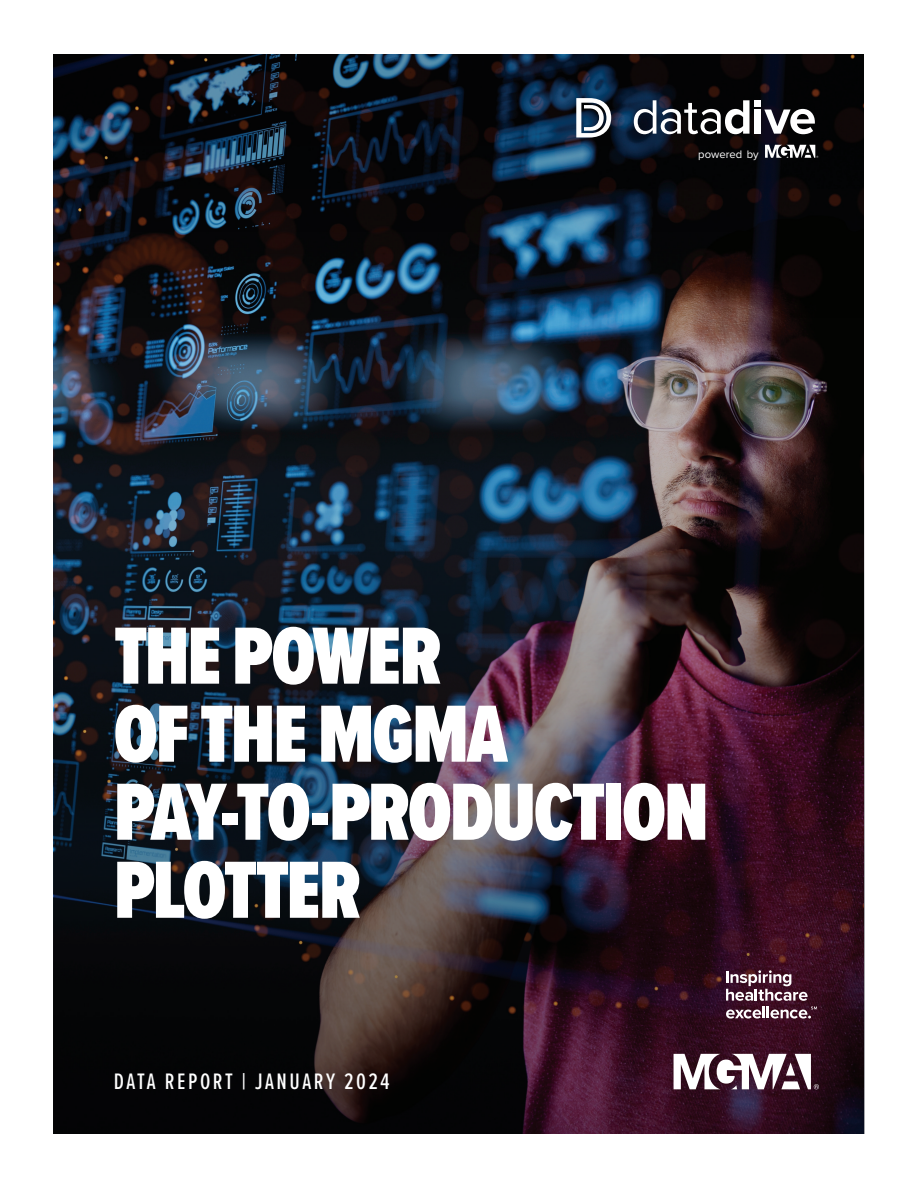
<style>
.page{position:relative;width:918px;height:1188px;background:#fff}
.page>*{position:absolute;margin:0;border:0;box-sizing:border-box;transform-origin:0 0}
.t1{font:900 84px/78px "Proxima Nova Ex Cn";letter-spacing:-.025em;color:#fff}
.t2{font:500 23.25px "Proxima Nova Ex Cn";letter-spacing:.11em;color:#fff}
.t3{font:11.25px "Proxima Nova";color:#fff}
</style>
<div class="page">
<img style="left:54px;top:434px;width:811px;height:700px">
<svg style="left:674px;top:1054px;width:145px;height:35px"></svg>
<svg style="left:726px;top:970px;width:82px;height:31px"></svg>
<svg style="left:726px;top:1007px;width:91px;height:12px"></svg>
<img style="left:53px;top:54px;width:811px;height:380px">
<svg style="left:576px;top:98px;width:35px;height:40px"></svg>
<svg style="left:634px;top:100px;width:116px;height:34px"></svg>
<svg style="left:764px;top:109px;width:51px;height:25px"></svg>
<div style="left:755px;top:110px;width:6px;height:24px;background:#fff"></div>
<div style="left:755px;top:100px;width:6px;height:7px;background:#fff"></div>
<svg style="left:765px;top:145px;width:53px;height:13px"></svg>
<p class="t3" style="left:698px;top:146px;width:62px">powered by</p>
<p class="t1" style="left:114px;top:616px;width:596px">THE POWER<br>OF THE MGMA<br>PAY-TO-PRODUCTION<br>PLOTTER</p>
<p class="t2" style="left:114px;top:1065px;width:277px">DATA REPORT | JANUARY 2024</p>
</div>
